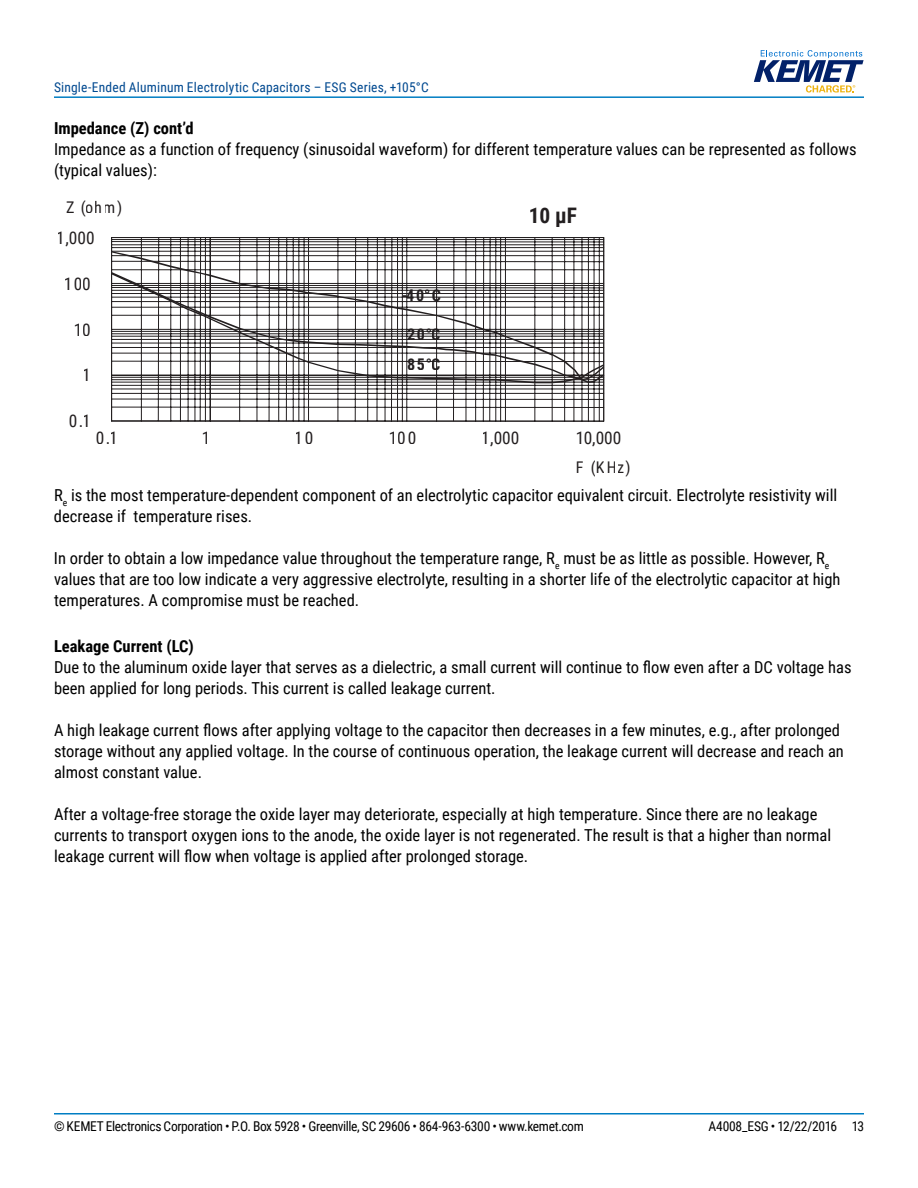
<style>
.page{position:relative;width:918px;height:1188px;background:#fff}
.page>*{position:absolute;margin:0;border:0;box-sizing:border-box;transform-origin:0 0}
.t1{font:700 21.45px "Roboto Condensed";color:#231f20}
.t2{font:17.4px "Roboto Condensed";color:#231f20}
.t3{font:16.5px/21px "Roboto Condensed";color:#000}
.t4{font:700 16.5px "Roboto Condensed";color:#000}
.t5{font:700 16.05px "Roboto Condensed";color:#231f20}
.t6{font:16.05px "Roboto Condensed";letter-spacing:.1em;color:#231f20}
.t7{font:13.5px "Roboto Condensed";letter-spacing:-.025em;color:#000}
.t8{font:13.5px "Roboto Condensed";letter-spacing:.01em;color:#004990}
</style>
<div class="page">
<hr style="left:54px;top:1113px;width:810px;height:2px;background:#007dc3">
<hr style="left:54px;top:96px;width:810px;height:2px;background:#007dc3">
<svg style="left:754px;top:50px;width:110px;height:43px"></svg>
<svg style="left:113px;top:240px;width:489px;height:180px"></svg>
<hr style="left:112px;top:239px;width:492px;height:1px;background:#231f20">
<hr style="left:112px;top:241px;width:492px;height:1px;background:#231f20">
<hr style="left:112px;top:245px;width:492px;height:1px;background:#231f20">
<hr style="left:112px;top:247px;width:492px;height:1px;background:#231f20">
<hr style="left:112px;top:385px;width:492px;height:1px;background:#231f20">
<hr style="left:112px;top:389px;width:492px;height:1px;background:#231f20">
<hr style="left:112px;top:393px;width:492px;height:1px;background:#231f20">
<hr style="left:112px;top:399px;width:492px;height:1px;background:#231f20">
<hr style="left:112px;top:407px;width:492px;height:1px;background:#231f20">
<hr style="left:599px;top:238px;width:1px;height:183px;background:#231f20">
<hr style="left:594px;top:238px;width:1px;height:183px;background:#231f20">
<hr style="left:588px;top:238px;width:1px;height:183px;background:#231f20">
<hr style="left:582px;top:238px;width:1px;height:183px;background:#231f20">
<hr style="left:574px;top:238px;width:1px;height:183px;background:#231f20">
<hr style="left:564px;top:238px;width:1px;height:183px;background:#231f20">
<hr style="left:552px;top:238px;width:1px;height:183px;background:#231f20">
<hr style="left:535px;top:238px;width:1px;height:183px;background:#231f20">
<hr style="left:505px;top:238px;width:1px;height:183px;background:#231f20">
<hr style="left:500px;top:238px;width:1px;height:183px;background:#231f20">
<hr style="left:496px;top:238px;width:1px;height:183px;background:#231f20">
<hr style="left:489px;top:238px;width:1px;height:183px;background:#231f20">
<hr style="left:483px;top:238px;width:1px;height:183px;background:#231f20">
<hr style="left:475px;top:238px;width:1px;height:183px;background:#231f20">
<hr style="left:466px;top:238px;width:1px;height:183px;background:#231f20">
<hr style="left:453px;top:238px;width:1px;height:183px;background:#231f20">
<hr style="left:436px;top:238px;width:1px;height:183px;background:#231f20">
<hr style="left:407px;top:238px;width:1px;height:183px;background:#231f20">
<hr style="left:402px;top:238px;width:1px;height:183px;background:#231f20">
<hr style="left:397px;top:238px;width:1px;height:183px;background:#231f20">
<hr style="left:391px;top:238px;width:1px;height:183px;background:#231f20">
<hr style="left:385px;top:238px;width:1px;height:183px;background:#231f20">
<hr style="left:377px;top:238px;width:1px;height:183px;background:#231f20">
<hr style="left:367px;top:238px;width:1px;height:183px;background:#231f20">
<hr style="left:355px;top:238px;width:1px;height:183px;background:#231f20">
<hr style="left:338px;top:238px;width:1px;height:183px;background:#231f20">
<hr style="left:308px;top:238px;width:1px;height:183px;background:#231f20">
<hr style="left:304px;top:238px;width:1px;height:183px;background:#231f20">
<hr style="left:299px;top:238px;width:1px;height:183px;background:#231f20">
<hr style="left:293px;top:238px;width:1px;height:183px;background:#231f20">
<hr style="left:286px;top:238px;width:1px;height:183px;background:#231f20">
<hr style="left:278px;top:238px;width:1px;height:183px;background:#231f20">
<hr style="left:269px;top:238px;width:1px;height:183px;background:#231f20">
<hr style="left:257px;top:238px;width:1px;height:183px;background:#231f20">
<hr style="left:239px;top:238px;width:1px;height:183px;background:#231f20">
<hr style="left:210px;top:238px;width:1px;height:183px;background:#231f20">
<hr style="left:205px;top:238px;width:1px;height:183px;background:#231f20">
<hr style="left:200px;top:238px;width:1px;height:183px;background:#231f20">
<hr style="left:195px;top:238px;width:1px;height:183px;background:#231f20">
<hr style="left:188px;top:238px;width:1px;height:183px;background:#231f20">
<hr style="left:180px;top:238px;width:1px;height:183px;background:#231f20">
<hr style="left:171px;top:238px;width:1px;height:183px;background:#231f20">
<hr style="left:158px;top:238px;width:1px;height:183px;background:#231f20">
<hr style="left:141px;top:238px;width:1px;height:183px;background:#231f20">
<svg style="left:113px;top:251px;width:489px;height:21px"></svg>
<svg style="left:113px;top:380px;width:489px;height:3px"></svg>
<svg style="left:113px;top:272px;width:489px;height:108px"></svg>
<div style="left:111px;top:237px;width:493px;height:185px;border:1px solid #231f20"></div>
<p class="t8" style="left:54px;top:78px;width:376px">Single-Ended Aluminum Electrolytic Capacitors – ESG Series, +105°C</p>
<p class="t4" style="left:54px;top:116px;width:141px">Impedance (Z) cont’d</p>
<p class="t3" style="left:54px;top:138px;width:804px">Impedance as a function of frequency (sinusoidal waveform) for different temperature values can be represented as follows (typical values):</p>
<p class="t6" style="left:66px;top:196px;width:58px">Z (ohm)</p>
<p class="t2" style="left:57px;top:226px;width:39px">1,000</p>
<p class="t2" style="left:64px;top:272px;width:29px">100</p>
<p class="t2" style="left:73px;top:317px;width:20px">10</p>
<p class="t2" style="left:83px;top:363px;width:10px">1</p>
<p class="t2" style="left:68px;top:409px;width:25px">0.1</p>
<p class="t5" style="left:402px;top:284px;width:40px">-40°C</p>
<p class="t5" style="left:407px;top:323px;width:35px">20°C</p>
<p class="t5" style="left:407px;top:353px;width:35px">85°C</p>
<h1 class="t1" style="left:529px;top:200px;width:50px">10 µF</h1>
<p class="t2" style="left:95px;top:425px;width:25px">0.1</p>
<p class="t2" style="left:201px;top:425px;width:10px">1</p>
<p class="t2" style="left:295px;top:425px;width:20px">10</p>
<p class="t2" style="left:388px;top:425px;width:29px">100</p>
<p class="t2" style="left:482px;top:425px;width:39px">1,000</p>
<p class="t2" style="left:575px;top:425px;width:48px">10,000</p>
<p class="t6" style="left:576px;top:456px;width:57px">F (KHz)</p>
<p class="t3" style="left:54px;top:484px;width:785px">R<sub>e</sub> is the most temperature-dependent component of an electrolytic capacitor equivalent circuit. Electrolyte resistivity will decrease if temperature rises.</p>
<p class="t3" style="left:54px;top:547px;width:788px">In order to obtain a low impedance value throughout the temperature range, R<sub>e</sub> must be as little as possible. However, R<sub>e </sub>values that are too low indicate a very aggressive electrolyte, resulting in a shorter life of the electrolytic capacitor at high temperatures. A compromise must be reached.</p>
<p class="t4" style="left:54px;top:634px;width:141px">Leakage Current (LC)</p>
<p class="t3" style="left:54px;top:656px;width:799px">Due to the aluminum oxide layer that serves as a dielectric, a small current will continue to flow even after a DC voltage has been applied for long periods. This current is called leakage current.</p>
<p class="t3" style="left:54px;top:719px;width:791px">A high leakage current flows after applying voltage to the capacitor then decreases in a few minutes, e.g., after prolonged storage without any applied voltage. In the course of continuous operation, the leakage current will decrease and reach an almost constant value.</p>
<p class="t3" style="left:54px;top:803px;width:779px">After a voltage-free storage the oxide layer may deteriorate, especially at high temperature. Since there are no leakage currents to transport oxygen ions to the anode, the oxide layer is not regenerated. The result is that a higher than normal leakage current will flow when voltage is applied after prolonged storage.</p>
<p class="t7" style="left:54px;top:1116px;width:531px">© KEMET Electronics Corporation • P.O. Box 5928 • Greenville, SC 29606 • 864-963-6300 • www.kemet.com</p>
<p class="t7" style="left:709px;top:1116px;width:157px">A4008_ESG • 12/22/2016 13</p>
</div>
